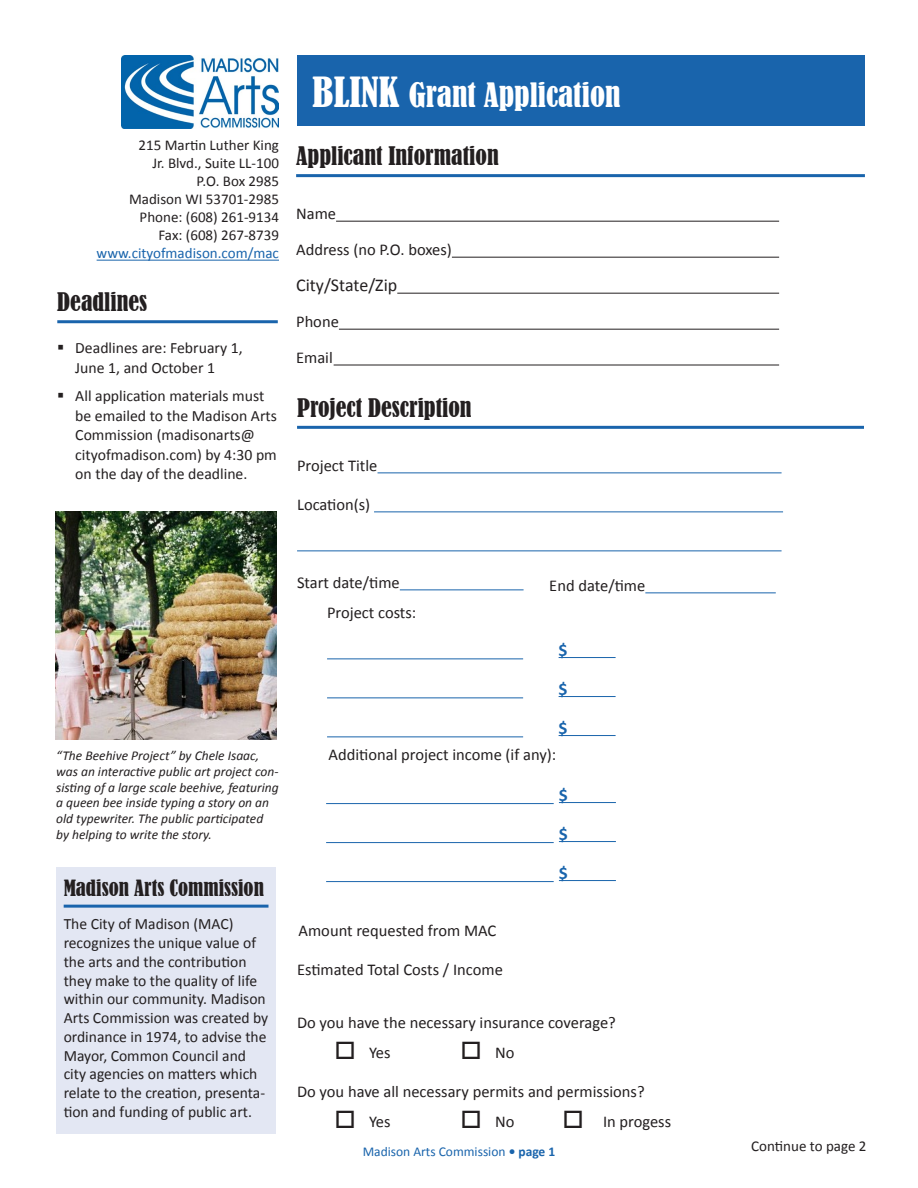
<style>
.page{position:relative;width:918px;height:1188px;background:#fff}
.page>*{position:absolute;margin:0;border:0;box-sizing:border-box;transform-origin:0 0}
.t1{font:condensed 31.5px "Bernard";color:#fff}
.t2{font:condensed 24px "Bernard";color:#231f20}
.t3{font:condensed 21px "Bernard";color:#231f20}
.t4{font:18px "Calibri";color:#231f20}
.t5{font:700 18px/39px "Calibri";color:#1964ac;text-align:justify}
.t6{font:16.5px/30px "Calibri";color:#231f20}
.t7{font:15.75px/18.8px "Calibri";color:#231f20}
.t8{font:15px/18px "Calibri";color:#231f20;text-align:right}
.t9{font:15px "Calibri";color:#1964ac}
.t10{font:italic 13.5px/15.8px "Calibri";color:#231f20}
.t11{font:13.5px "Calibri";color:#1964ac}
.s1{font-size:39px}
.s2{font-weight:700}
</style>
<div class="page">
<hr style="left:297px;top:426px;width:567px;height:3px;background:#1964ac">
<hr style="left:378px;top:472px;width:404px;height:1px;background:#1964ac">
<hr style="left:374px;top:512px;width:409px;height:1px;background:#1964ac">
<hr style="left:297px;top:550px;width:485px;height:1px;background:#1964ac">
<hr style="left:400px;top:590px;width:124px;height:1px;background:#1964ac">
<hr style="left:327px;top:658px;width:196px;height:1px;background:#1964ac">
<hr style="left:327px;top:698px;width:196px;height:1px;background:#1964ac">
<hr style="left:327px;top:736px;width:196px;height:1px;background:#1964ac">
<hr style="left:97px;top:260px;width:182px;height:1px;background:#1964ac">
<div style="left:56px;top:867px;width:220px;height:267px;background:#e3e7f3"></div>
<hr style="left:64px;top:905px;width:205px;height:3px;background:#1964ac">
<hr style="left:57px;top:320px;width:221px;height:3px;background:#1964ac">
<img style="left:121px;top:56px;width:158px;height:72px">
<div style="left:297px;top:56px;width:567px;height:70px;background:#1964ac"></div>
<hr style="left:296px;top:174px;width:569px;height:3px;background:#1964ac">
<hr style="left:336px;top:221px;width:443px;height:1px;background:#231f20">
<hr style="left:452px;top:257px;width:327px;height:1px;background:#231f20">
<hr style="left:397px;top:293px;width:382px;height:1px;background:#231f20">
<hr style="left:339px;top:329px;width:440px;height:1px;background:#231f20">
<hr style="left:334px;top:365px;width:445px;height:1px;background:#231f20">
<img style="left:55px;top:511px;width:221px;height:229px">
<hr style="left:326px;top:803px;width:228px;height:1px;background:#1964ac">
<hr style="left:326px;top:842px;width:228px;height:1px;background:#1964ac">
<hr style="left:326px;top:881px;width:228px;height:1px;background:#1964ac">
<hr style="left:559px;top:657px;width:57px;height:1px;background:#1964ac">
<hr style="left:559px;top:696px;width:57px;height:1px;background:#1964ac">
<hr style="left:559px;top:735px;width:57px;height:1px;background:#1964ac">
<hr style="left:559px;top:802px;width:57px;height:1px;background:#1964ac">
<hr style="left:559px;top:841px;width:57px;height:1px;background:#1964ac">
<hr style="left:559px;top:880px;width:57px;height:1px;background:#1964ac">
<hr style="left:645px;top:592px;width:131px;height:1px;background:#1964ac">
<p class="t8" style="left:129px;top:138px;width:151px">215 Martin Luther King<br>Jr. Blvd., Suite LL-100<br>P.O. Box 2985<br>Madison WI 53701-2985<br>Phone: (608) 261-9134<br>Fax: (608) 267-8739</p>
<p class="t9" style="left:97px;top:247px;width:184px">www.cityofmadison.com/mac</p>
<h2 class="t2" style="left:57px;top:288px;width:91px">Deadlines</h2>
<p class="t7" style="left:75px;top:340px;width:169px;line-height:19.5px">Deadlines are: February 1,<br>June 1, and October 1</p>
<p class="t7" style="left:75px;top:388px;width:203px;line-height:19.5px">All application materials must be emailed to the Madison Arts<br>Commission (madisonarts@ cityofmadison.com) by 4:30 pm on the day of the deadline.</p>
<h1 class="t1" style="left:313px;top:77px;width:309px"><span class="s1">BLINK</span> Grant Application</h1>
<h2 class="t2" style="left:296px;top:142px;width:204px">Applicant Information</h2>
<p class="t6" style="left:296px;top:197px;width:157px;line-height:36px">Name<br>Address (no P.O. boxes)</p>
<p class="t4" style="left:296px;top:278px;width:103px">City/State/Zip</p>
<p class="t6" style="left:296px;top:305px;width:44px;line-height:36px">Phone<br>Email</p>
<h2 class="t2" style="left:297px;top:394px;width:176px">Project Description</h2>
<p class="t6" style="left:297px;top:452px;width:82px">Project Title</p>
<p class="t6" style="left:297px;top:491px;width:75px">Location(s)</p>
<p class="t10" style="left:56px;top:749px;width:224px">“The Beehive Project” by Chele Isaac, was an interactive public art project con&shy;sisting of a large scale beehive, featuring a queen bee inside typing a story on an old typewriter. The public participated by helping to write the story.</p>
<h3 class="t3" style="left:64px;top:875px;width:202px">Madison Arts Commission</h3>
<p class="t7" style="left:64px;top:916px;width:206px">The City of Madison (MAC) recognizes the unique value of the arts and the contribution they make to the quality of life within our community. Madison<br>Arts Commission was created by ordinance in 1974, to advise the<br>Mayor, Common Council and city agencies on matters which relate to the creation, presenta&shy;tion and funding of public art.</p>
<p class="t6" style="left:327px;top:569px;width:91px;text-indent:-30px">Start date/time<br>Project costs:</p>
<p class="t6" style="left:549px;top:572px;width:98px">End date/time</p>
<p class="t5" style="left:559px;top:632px;width:11px">$ $ $</p>
<p class="t6" style="left:329px;top:741px;width:229px">Additional project income (if any):</p>
<p class="t6" style="left:299px;top:917px;width:199px">Amount requested from MAC</p>
<p class="t5" style="left:559px;top:777px;width:11px">$ $ $</p>
<p class="t6" style="left:297px;top:956px;width:207px">Estimated Total Costs / Income</p>
<p class="t6" style="left:369px;top:1009px;width:248px;text-indent:-72px">Do you have the necessary insurance coverage?<br>Yes</p>
<p class="t6" style="left:495px;top:1039px;width:21px">No</p>
<p class="t6" style="left:369px;top:1078px;width:277px;text-indent:-72px">Do you have all necessary permits and permissions?<br>Yes</p>
<p class="t6" style="left:495px;top:1108px;width:21px">No</p>
<p class="t6" style="left:603px;top:1108px;width:70px">In progess</p>
<p class="t11" style="left:363px;top:1146px;width:194px">Madison Arts Commission <span class="s2">• page 1</span></p>
<p class="t8" style="left:751px;top:1138px;width:117px">Continue to page 2</p>
</div>
